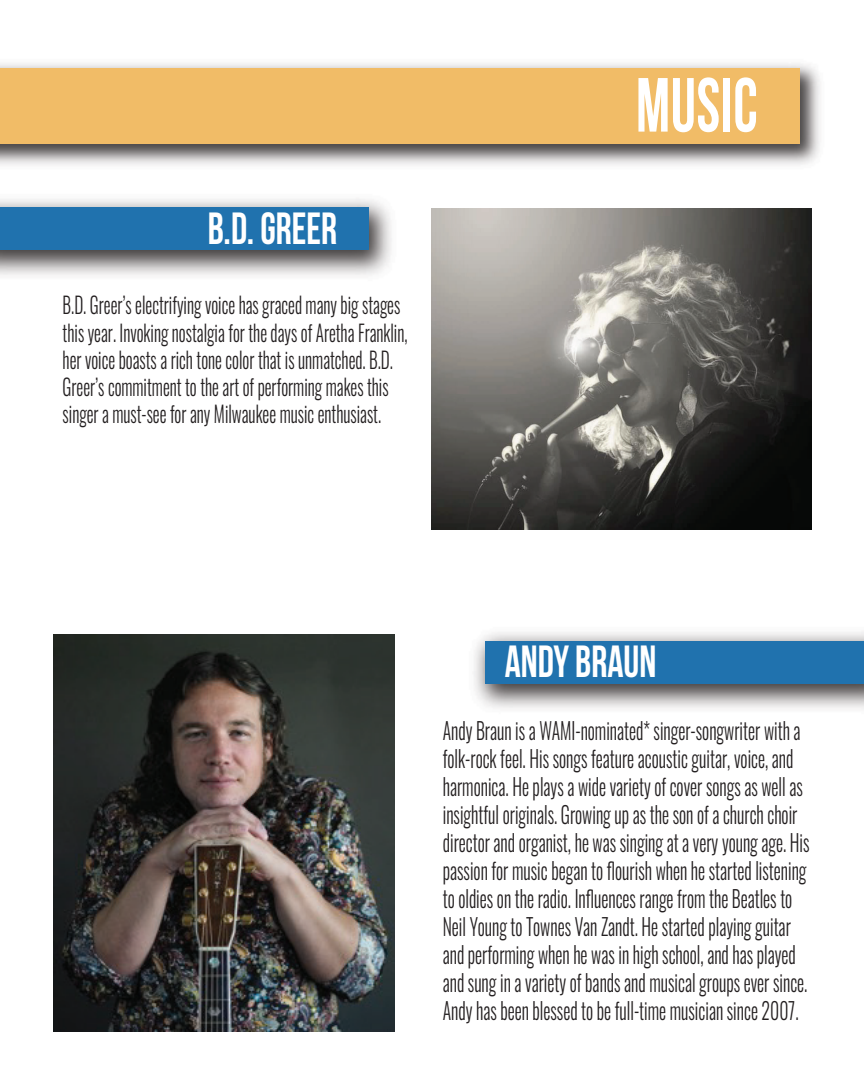
<style>
.page{position:relative;width:864px;height:1084px;background:#fff}
.page>*{position:absolute;margin:0;border:0;box-sizing:border-box;transform-origin:0 0}
.t1{font:700 76.5px "Bebas Neue";color:#fff;scale:.83 1}
.t2{font:700 45px "Bebas Neue";color:#fff;scale:.88 1}
.t3{font:300 23.4px/28px "Oswald";color:#231f20;scale:.76 1}
.t4{font:300 22.65px/27.2px "Oswald";color:#231f20;scale:.76 1}
</style>
<div class="page">
<img style="left:0;top:63px;width:820px;height:102px">
<div style="left:0;top:69px;width:800px;height:75px;background:#f1bc67"></div>
<img style="left:0;top:198px;width:392px;height:77px">
<div style="left:0;top:208px;width:368px;height:42px;background:#2072ae"></div>
<img style="left:473px;top:631px;width:391px;height:78px">
<div style="left:485px;top:641px;width:379px;height:42px;background:#2072ae"></div>
<img style="left:54px;top:634px;width:341px;height:397px">
<img style="left:432px;top:209px;width:379px;height:320px">
<h2 class="t2" style="left:208px;top:204px;width:148px">B.D. GREER</h2>
<p class="t4" style="left:63px;top:289px;width:455px">B.D. Greer’s electrifying voice has graced many big stages this year. Invoking nostalgia for the days of Aretha Franklin, her voice boasts a rich tone color that is unmatched. B.D.<br>Greer’s commitment to the art of performing makes this singer a must-see for any Milwaukee music enthusiast.</p>
<h1 class="t1" style="left:636px;top:63px;width:148px">MUSIC</h1>
<h2 class="t2" style="left:505px;top:637px;width:174px">ANDY BRAUN</h2>
<p class="t3" style="left:443px;top:713px;width:484px">Andy Braun is a WAMI-nominated* singer-songwriter with a folk-rock feel. His songs feature acoustic guitar, voice, and harmonica. He plays a wide variety of cover songs as well as insightful originals. Growing up as the son of a church choir director and organist, he was singing at a very young age. His passion for music began to flourish when he started listening to oldies on the radio. Influences range from the Beatles to Neil Young to Townes Van Zandt. He started playing guitar and performing when he was in high school, and has played and sung in a variety of bands and musical groups ever since.<br>Andy has been blessed to be full-time musician since 2007.</p>
</div>
